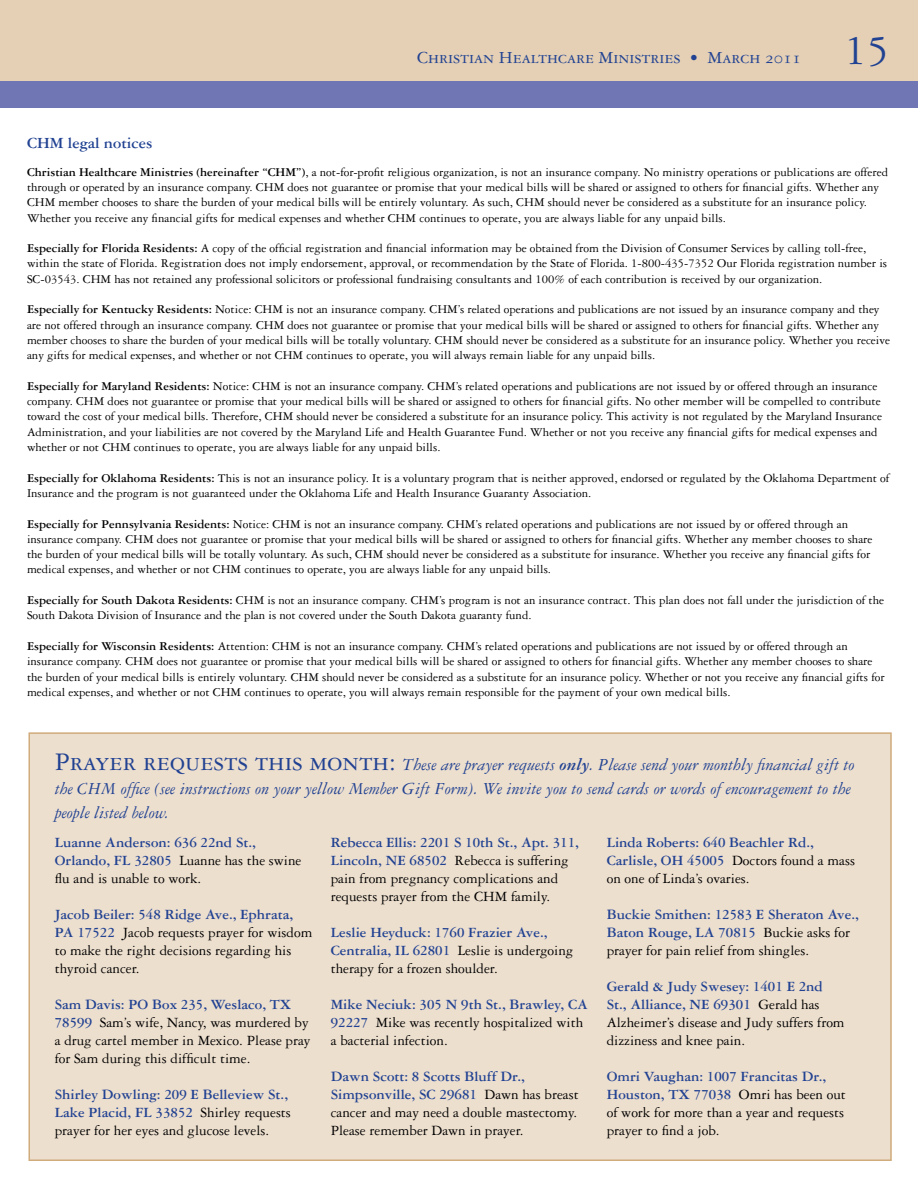
<style>
.page{position:relative;width:918px;height:1188px;background:#fff}
.page>*{position:absolute;margin:0;border:0;box-sizing:border-box;transform-origin:0 0}
.t1{font:45px "Garamond Three";color:#214292}
.t2{font:italic 18px/24px "Garamond Three";color:#214292}
.t3{font:18px "Garamond Three SC";color:#214292}
.t4{font:700 16.5px "Garamond Three";color:#214292}
.t5{font:15px/18px "Garamond Three";color:#000}
.t6{font:700 15px/18px "Garamond Three";color:#214292}
.t7{font:12.75px/15.3px "Garamond Three";color:#000}
.s1{font-weight:700}
.s2{font-family:"Garamond Three SC";font-style:normal;font-size:27px}
.s3{font-weight:400;color:#000}
.s4{font-weight:700;color:#214292}
</style>
<div class="page">
<div style="left:28px;top:732px;width:864px;height:429px;background:#eddfce;border:2px solid #d0ab7b"></div>
<div style="left:0;top:0;width:918px;height:81px;background:#e5d0b5"></div>
<div style="left:0;top:81px;width:918px;height:27px;background:#6f76b3"></div>
<p class="t4" style="left:27px;top:134px;width:127px">CHM legal notices</p>
<h2 class="t3" style="left:417px;top:48px;width:385px">Christian Healthcare Ministries • March 2011</h2>
<h1 class="t1" style="left:845px;top:26px;width:46px">15</h1>
<p class="t7" style="left:27px;top:164px;width:863px"><span class="s1">Christian Healthcare Ministries (hereinafter “CHM”)</span>, a not-for-profit religious organization, is not an insurance company. No ministry operations or publications are offered through or operated by an insurance company. CHM does not guarantee or promise that your medical bills will be shared or assigned to others for financial gifts. Whether any CHM member chooses to share the burden of your medical bills will be entirely voluntary. As such, CHM should never be considered as a substitute for an insurance policy.<br>Whether you receive any financial gifts for medical expenses and whether CHM continues to operate, you are always liable for any unpaid bills.</p>
<p class="t7" style="left:27px;top:241px;width:862px"><span class="s1">Especially for Florida Residents:</span> A copy of the official registration and financial information may be obtained from the Division of Consumer Services by calling toll-free, within the state of Florida. Registration does not imply endorsement, approval, or recommendation by the State of Florida. 1-800-435-7352 Our Florida registration number is<br>SC-03543. CHM has not retained any professional solicitors or professional fundraising consultants and 100% of each contribution is received by our organization.</p>
<p class="t7" style="left:27px;top:302px;width:865px"><span class="s1">Especially for Kentucky Residents:</span> Notice: CHM is not an insurance company. CHM’s related operations and publications are not issued by an insurance company and they are not offered through an insurance company. CHM does not guarantee or promise that your medical bills will be shared or assigned to others for financial gifts. Whether any member chooses to share the burden of your medical bills will be totally voluntary. CHM should never be considered as a substitute for an insurance policy. Whether you receive any gifts for medical expenses, and whether or not CHM continues to operate, you will always remain liable for any unpaid bills.</p>
<p class="t7" style="left:27px;top:378px;width:857px"><span class="s1">Especially for Maryland Residents:</span> Notice: CHM is not an insurance company. CHM’s related operations and publications are not issued by or offered through an insurance company. CHM does not guarantee or promise that your medical bills will be shared or assigned to others for financial gifts. No other member will be compelled to contribute toward the cost of your medical bills. Therefore, CHM should never be considered a substitute for an insurance policy. This activity is not regulated by the Maryland Insurance Administration, and your liabilities are not covered by the Maryland Life and Health Guarantee Fund. Whether or not you receive any financial gifts for medical expenses and whether or not CHM continues to operate, you are always liable for any unpaid bills.</p>
<p class="t7" style="left:27px;top:470px;width:864px"><span class="s1">Especially for Oklahoma Residents:</span> This is not an insurance policy. It is a voluntary program that is neither approved, endorsed or regulated by the Oklahoma Department of<br>Insurance and the program is not guaranteed under the Oklahoma Life and Health Insurance Guaranty Association.</p>
<p class="t7" style="left:27px;top:516px;width:847px"><span class="s1">Especially for Pennsylvania Residents:</span> Notice: CHM is not an insurance company. CHM’s related operations and publications are not issued by or offered through an insurance company. CHM does not guarantee or promise that your medical bills will be shared or assigned to others for financial gifts. Whether any member chooses to share the burden of your medical bills will be totally voluntary. As such, CHM should never be considered as a substitute for insurance. Whether you receive any financial gifts for medical expenses, and whether or not CHM continues to operate, you are always liable for any unpaid bills.</p>
<p class="t7" style="left:27px;top:592px;width:859px"><span class="s1">Especially for South Dakota Residents:</span> CHM is not an insurance company. CHM’s program is not an insurance contract. This plan does not fall under the jurisdiction of the<br>South Dakota Division of Insurance and the plan is not covered under the South Dakota guaranty fund.</p>
<p class="t7" style="left:27px;top:638px;width:859px"><span class="s1">Especially for Wisconsin Residents:</span> Attention: CHM is not an insurance company. CHM’s related operations and publications are not issued by or offered through an insurance company. CHM does not guarantee or promise that your medical bills will be shared or assigned to others for financial gifts. Whether any member chooses to share the burden of your medical bills is entirely voluntary. CHM should never be considered as a substitute for an insurance policy. Whether or not you receive any financial gifts for medical expenses, and whether or not CHM continues to operate, you will always remain responsible for the payment of your own medical bills.</p>
<p class="t2" style="left:55px;top:753px;width:801px"><span class="s2">Prayer requests this month:</span> These are prayer requests <span class="s1">only</span>. Please send your monthly financial gift to the CHM office (see instructions on your yellow Member Gift Form). We invite you to send cards or words of encouragement to the people listed below.</p>
<p class="t6" style="left:55px;top:833px;width:248px">Luanne Anderson: 636 22nd St.,<br>Orlando, FL 32805 <span class="s3">Luanne has the swine flu and is unable to work.</span></p>
<p class="t5" style="left:55px;top:905px;width:259px"><span class="s4">Jacob Beiler: 548 Ridge Ave., Ephrata, PA 17522</span> Jacob requests prayer for wisdom to make the right decisions regarding his thyroid cancer.</p>
<p class="t5" style="left:55px;top:995px;width:257px"><span class="s4">Sam Davis: PO Box 235, Weslaco, TX 78599</span> Sam’s wife, Nancy, was murdered by a drug cartel member in Mexico. Please pray for Sam during this difficult time.</p>
<p class="t6" style="left:55px;top:1085px;width:238px">Shirley Dowling: 209 E Belleview St.,<br>Lake Placid, FL 33852 <span class="s3">Shirley requests prayer for her eyes and glucose levels.</span></p>
<p class="t6" style="left:607px;top:833px;width:250px">Linda Roberts: 640 Beachler Rd.,<br>Carlisle, OH 45005 <span class="s3">Doctors found a mass on one of Linda’s ovaries.</span></p>
<p class="t6" style="left:607px;top:905px;width:254px">Buckie Smithen: 12583 E Sheraton Ave.,<br>Baton Rouge, LA 70815 <span class="s3">Buckie asks for prayer for pain relief from shingles.</span></p>
<p class="t5" style="left:607px;top:977px;width:239px"><span class="s4">Gerald &amp; Judy Swesey: 1401 E 2nd St., Alliance, NE 69301</span> Gerald has Alzheimer’s disease and Judy suffers from dizziness and knee pain.</p>
<p class="t5" style="left:607px;top:1067px;width:241px"><span class="s4">Omri Vaughan: 1007 Francitas Dr.,<br>Houston, TX 77038</span> Omri has been out of work for more than a year and requests prayer to find a job.</p>
<p class="t5" style="left:331px;top:833px;width:250px"><span class="s4">Rebecca Ellis: 2201 S 10th St., Apt. 311, Lincoln, NE 68502</span> Rebecca is suffering pain from pregnancy complications and requests prayer from the CHM family.</p>
<p class="t6" style="left:331px;top:923px;width:244px">Leslie Heyduck: 1760 Frazier Ave.,<br>Centralia, IL 62801 <span class="s3">Leslie is undergoing therapy for a frozen shoulder.</span></p>
<p class="t5" style="left:331px;top:995px;width:259px"><span class="s4">Mike Neciuk: 305 N 9th St., Brawley, CA<br>92227</span> Mike was recently hospitalized with a bacterial infection.</p>
<p class="t5" style="left:331px;top:1067px;width:249px"><span class="s4">Dawn Scott: 8 Scotts Bluff Dr., Simpsonville, SC 29681</span> Dawn has breast cancer and may need a double mastectomy.<br>Please remember Dawn in prayer.</p>
</div>
